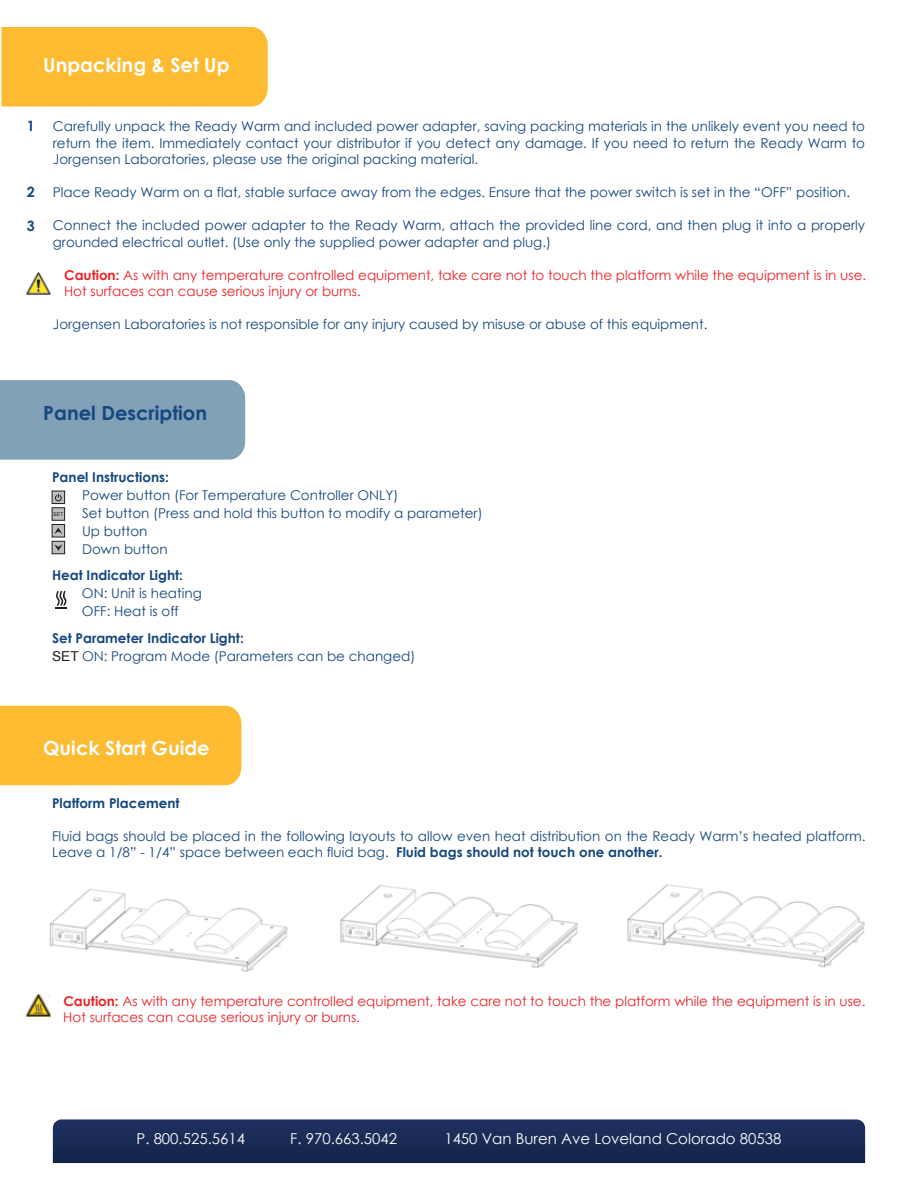
<style>
.page{position:relative;width:918px;height:1188px;background:#fff}
.page>*{position:absolute;margin:0;border:0;box-sizing:border-box;transform-origin:0 0}
.t1{font:700 19.5px "Century Gothic";color:#fff}
.t2{font:700 19.5px "Century Gothic";color:#14487e}
.t3{font:15px "Century Gothic";color:#fff}
.t4{font:700 14.25px "Century Gothic";color:#14487e}
.t5{font:13.5px/18px "Century Gothic";color:#14487e}
.t6{font:13.5px/16.5px "Century Gothic";color:#ed2124}
.t7{font:700 13.5px "Century Gothic";color:#14487e}
.t8{font:5.25px "Arial";color:#231f20}
.s1{font-weight:700}
.s2{font-family:"Arial";font-size:13.8px;color:#231f20}
</style>
<div class="page">
<img style="left:26px;top:273px;width:25px;height:21px">
<div style="left:2px;top:27px;width:266px;height:79px;background:#fcbb30"></div>
<svg style="left:53px;top:1119px;width:812px;height:44px;background:#1b2c56"></svg>
<div style="left:0;top:380px;width:245px;height:80px;background:#80a1b6"></div>
<div style="left:0;top:706px;width:241px;height:79px;background:#fcbb30"></div>
<img style="left:26px;top:884px;width:839px;height:133px">
<img style="left:26px;top:994px;width:25px;height:22px">
<div style="left:52px;top:541px;width:13px;height:13px;background:#bcbec0;border:1px solid #231f20"></div>
<svg style="left:54px;top:544px;width:8px;height:7px"></svg>
<div style="left:52px;top:524px;width:13px;height:13px;background:#bcbec0;border:1px solid #231f20"></div>
<svg style="left:54px;top:528px;width:8px;height:6px"></svg>
<div style="left:52px;top:491px;width:13px;height:13px;background:#bcbec0;border:1px solid #231f20"></div>
<svg style="left:55px;top:494px;width:7px;height:8px"></svg>
<div style="left:52px;top:507px;width:13px;height:14px;background:#bcbec0;border:1px solid #231f20"></div>
<svg style="left:55px;top:591px;width:12px;height:18px"></svg>
<h1 class="t1" style="left:43px;top:50px;width:188px">Unpacking &amp; Set Up</h1>
<p class="t4" style="left:27px;top:115px;width:9px">1</p>
<p class="t4" style="left:27px;top:181px;width:9px">2</p>
<p class="t4" style="left:27px;top:215px;width:9px">3</p>
<p class="t5" style="left:53px;top:118px;width:814px;line-height:16.5px;text-align:justify">Carefully unpack the Ready Warm and included power adapter, saving packing materials in the unlikely event you need to return the item. Immediately contact your distributor if you detect any damage. If you need to return the Ready Warm to Jorgensen Laboratories, please use the original packing material.</p>
<p class="t5" style="left:53px;top:183px;width:799px">Place Ready Warm on a flat, stable surface away from the edges. Ensure that the power switch is set in the “OFF” position.</p>
<p class="t5" style="left:53px;top:217px;width:814px;line-height:16.5px">Connect the included power adapter to the Ready Warm, attach the provided line cord, and then plug it into a properly grounded electrical outlet. (Use only the supplied power adapter and plug.)</p>
<p class="t6" style="left:64px;top:267px;width:804px"><span class="s1">Caution:</span> As with any temperature controlled equipment, take care not to touch the platform while the equipment is in use.<br>Hot surfaces can cause serious injury or burns.</p>
<p class="t5" style="left:53px;top:315px;width:656px">Jorgensen Laboratories is not responsible for any injury caused by misuse or abuse of this equipment.</p>
<h1 class="t2" style="left:43px;top:398px;width:165px">Panel Description</h1>
<p class="t7" style="left:52px;top:467px;width:118px">Panel Instructions:</p>
<p class="t5" style="left:82px;top:486px;width:402px">Power button (For Temperature Controller ONLY)<br>Set button (Press and hold this button to modify a parameter)<br>Up button<br>Down button</p>
<p class="t8" style="left:53px;top:510px;width:12px">SET</p>
<p class="t7" style="left:52px;top:564px;width:132px">Heat Indicator Light:</p>
<p class="t5" style="left:82px;top:584px;width:121px">ON: Unit is heating<br>OFF: Heat is off</p>
<p class="t5" style="left:52px;top:629px;width:365px"><span class="s1">Set Parameter Indicator Light:<br></span><span class="s2">SET</span> ON: Program Mode (Parameters can be changed)</p>
<h1 class="t1" style="left:43px;top:733px;width:168px">Quick Start Guide</h1>
<p class="t7" style="left:52px;top:793px;width:129px">Platform Placement</p>
<p class="t5" style="left:52px;top:828px;width:815px;line-height:16.5px">Fluid bags should be placed in the following layouts to allow even heat distribution on the Ready Warm’s heated platform.<br>Leave a 1/8” - 1/4” space between each fluid bag. <span class="s1">Fluid bags should not touch one another.</span></p>
<p class="t6" style="left:63px;top:992px;width:804px"><span class="s1">Caution:</span> As with any temperature controlled equipment, take care not to touch the platform while the equipment is in use.<br>Hot surfaces can cause serious injury or burns.</p>
<p class="t3" style="left:136px;top:1128px;width:110px">P. 800.525.5614</p>
<p class="t3" style="left:290px;top:1128px;width:108px">F. 970.663.5042</p>
<p class="t3" style="left:444px;top:1128px;width:339px">1450 Van Buren Ave Loveland Colorado 80538</p>
</div>
